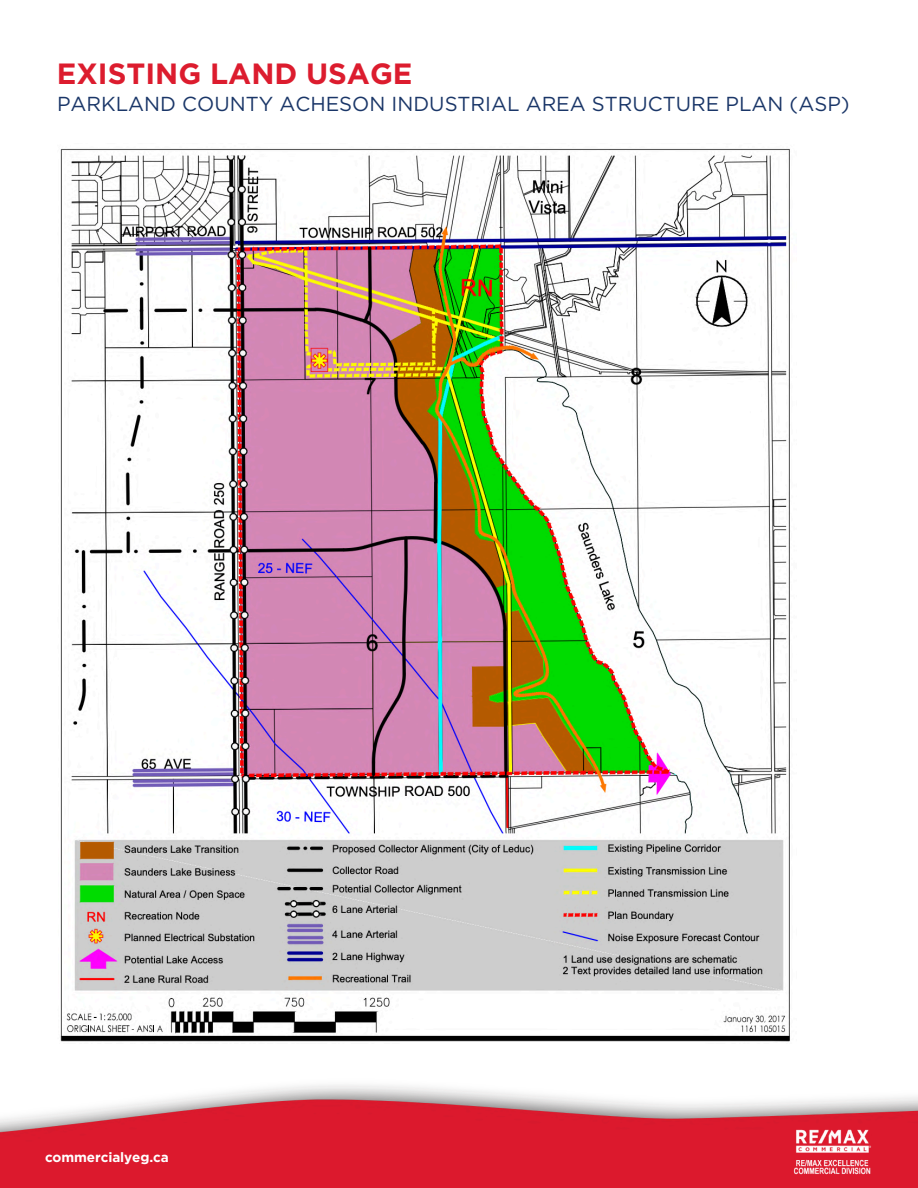
<style>
.page{position:relative;width:918px;height:1188px;background:#fff}
.page>*{position:absolute;margin:0;border:0;box-sizing:border-box;transform-origin:0 0}
.t1{font:700 29.25px "Gotham";color:#dc1c2e}
.t2{font:20.25px "Gotham";color:#1a3668}
.t3{font:700 13.5px "Gotham";letter-spacing:-.005em;color:#fff}
</style>
<div class="page">
<img style="left:0;top:1085px;width:918px;height:103px">
<img style="left:793px;top:1130px;width:79px;height:44px">
<img style="left:60px;top:148px;width:730px;height:894px">
<h2 class="t1" style="left:57px;top:56px;width:357px">EXISTING LAND USAGE</h2>
<p class="t2" style="left:57px;top:91px;width:794px">PARKLAND COUNTY ACHESON INDUSTRIAL AREA STRUCTURE PLAN (ASP)</p>
<h1 class="t3" style="left:45px;top:1149px;width:125px">commercialyeg.ca</h1>
</div>
